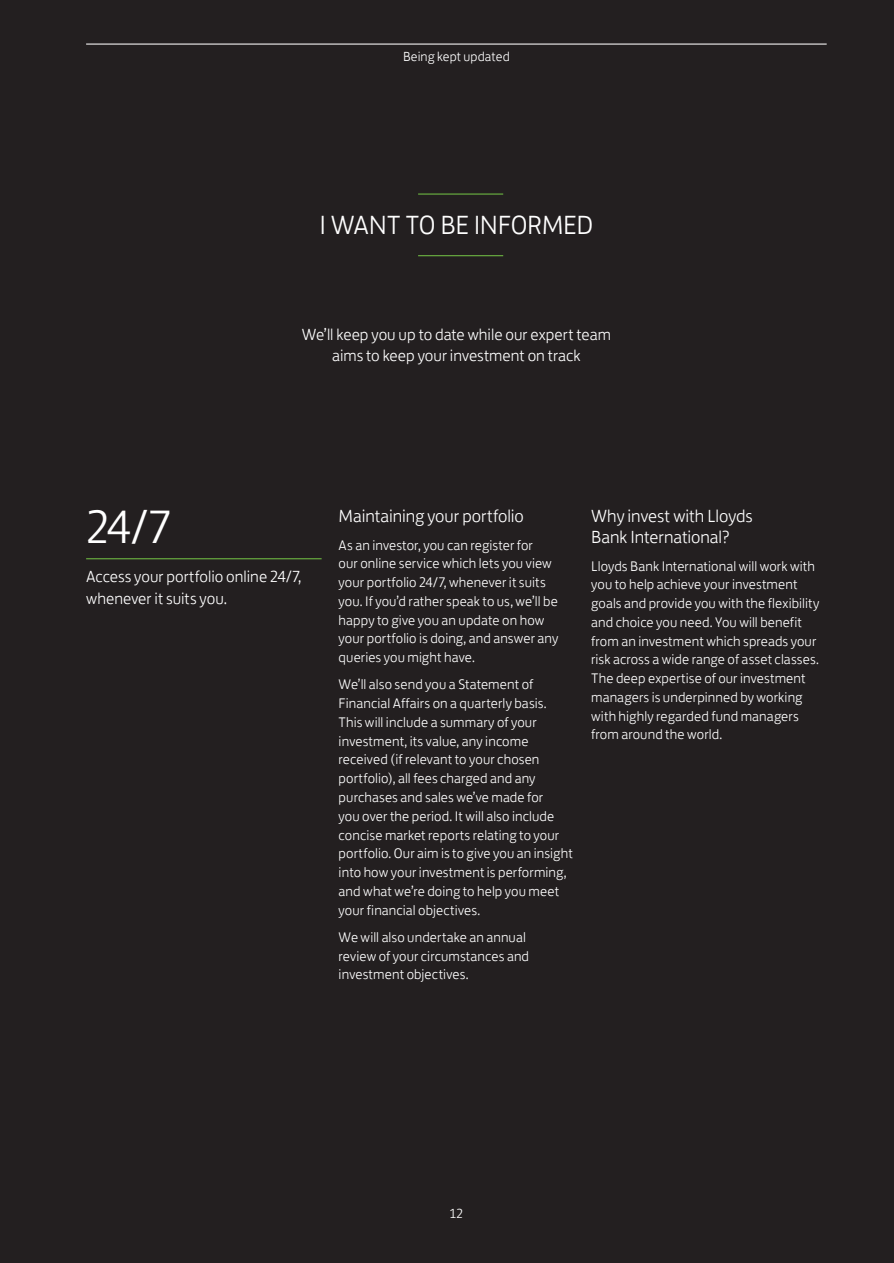
<style>
.page{position:relative;width:894px;height:1263px;background:#fff}
.page>*{position:absolute;margin:0;border:0;box-sizing:border-box;transform-origin:0 0}
.t1{font:300 48px "Lloyds Bank Jack";color:#fff}
.t2{font:300 27px "Lloyds Bank Jack";letter-spacing:-.015em;color:#fff}
.t3{font:300 18px/21px "Lloyds Bank Jack";letter-spacing:-.005em;color:#fff}
.t4{font:300 16.5px/21px "Lloyds Bank Jack";color:#fff;text-align:center}
.t5{font:300 14.25px/18.8px "Lloyds Bank Jack";letter-spacing:.005em;color:#fff}
.t6{font:300 13.5px "Lloyds Bank Jack";letter-spacing:.01em;color:#fff}
</style>
<div class="page">
<div style="left:0;top:0;width:893px;height:1263px;background:#231f20"></div>
<hr style="left:418px;top:193px;width:85px;height:2px;background:#71bf44">
<hr style="left:418px;top:255px;width:85px;height:1px;background:#71bf44">
<hr style="left:86px;top:558px;width:235px;height:1px;background:#71bf44">
<hr style="left:86px;top:44px;width:740px;height:1px;background:#fff">
<p class="t6" style="left:403px;top:46px;width:108px">Being kept updated</p>
<h2 class="t2" style="left:319px;top:203px;width:275px">I WANT TO BE INFORMED</h2>
<p class="t4" style="left:302px;top:322px;width:310px">We’ll keep you up to date while our expert team aims to keep your investment on track</p>
<h1 class="t1" style="left:86px;top:489px;width:86px">24/7</h1>
<p class="t4" style="left:86px;top:564px;width:217px;line-height:21.8px;text-align:left">Access your portfolio online 24/7, whenever it suits you.</p>
<p class="t3" style="left:338px;top:504px;width:187px">Maintaining your portfolio</p>
<p class="t5" style="left:338px;top:534px;width:221px">As an investor, you can register for<br>our online service which lets you view your portfolio 24/7, whenever it suits you. If you’d rather speak to us, we’ll be happy to give you an update on how your portfolio is doing, and answer any queries you might have.</p>
<p class="t5" style="left:338px;top:674px;width:235px">We’ll also send you a Statement of Financial Affairs on a quarterly basis.<br>This will include a summary of your investment, its value, any income received (if relevant to your chosen portfolio), all fees charged and any purchases and sales we’ve made for<br>you over the period. It will also include concise market reports relating to your portfolio. Our aim is to give you an insight into how your investment is performing, and what we’re doing to help you meet your financial objectives.</p>
<p class="t5" style="left:338px;top:926px;width:192px">We will also undertake an annual review of your circumstances and investment objectives.</p>
<p class="t3" style="left:591px;top:504px;width:163px">Why invest with Lloyds<br>Bank International?</p>
<p class="t5" style="left:591px;top:555px;width:230px">Lloyds Bank International will work with you to help achieve your investment goals and provide you with the flexibility and choice you need. You will benefit from an investment which spreads your risk across a wide range of asset classes.<br>The deep expertise of our investment managers is underpinned by working with highly regarded fund managers from around the world.</p>
<p class="t6" style="left:449px;top:1202px;width:15px">12</p>
</div>
